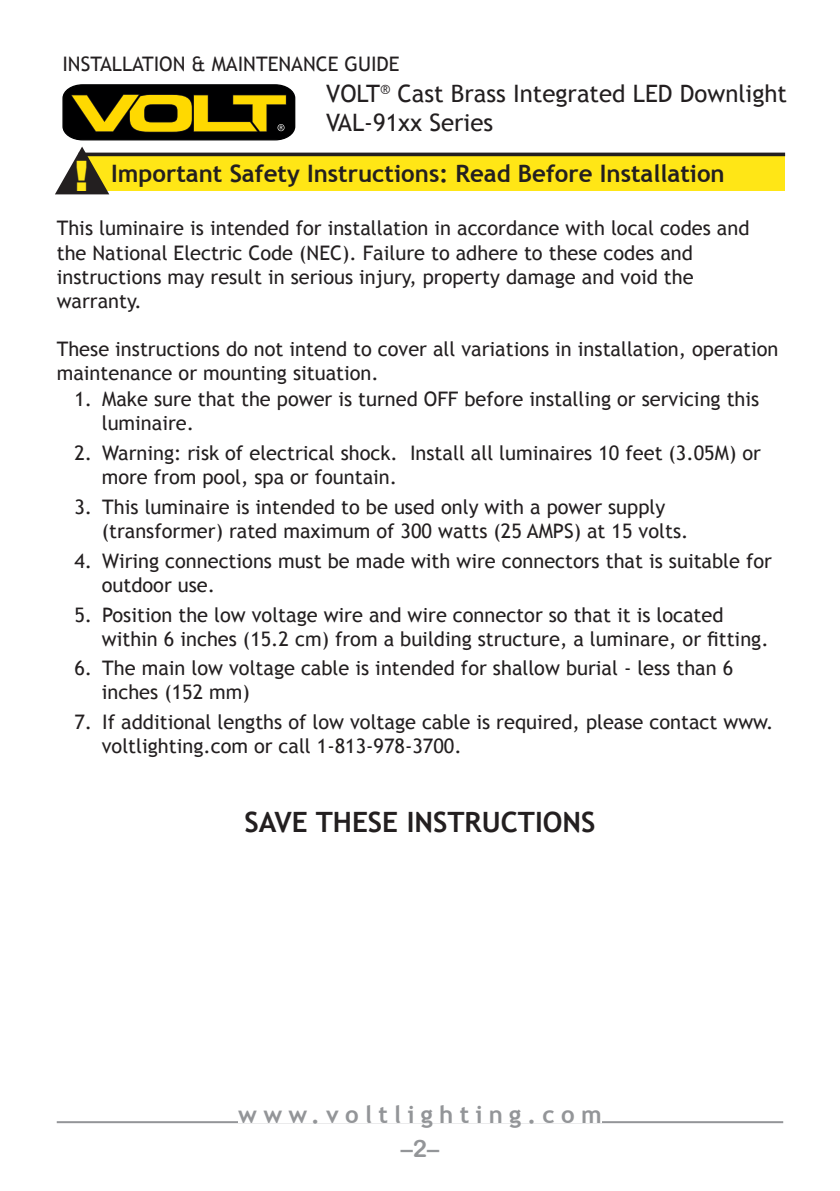
<style>
.page{position:relative;width:840px;height:1191px;background:#fff}
.page>*{position:absolute;margin:0;border:0;box-sizing:border-box;transform-origin:0 0}
.spec_numbers{font:900 42px "Arial";color:#ffe616;scale:1.07 1}
.t1{font:700 28px "Trebuchet MS";color:#231f20}
.t2{font:24px/28.8px "Trebuchet MS";color:#231f20}
.Safety_Heading{font:700 24px "Trebuchet MS";color:#231f20}
.t3{font:700 24px "Trebuchet MS";letter-spacing:.26em;color:#939598}
.t4{font:24px "Arial Rounded MT Bold";color:#939598}
.t5{font:20px/24px "Trebuchet MS";color:#231f20}
</style>
<div class="page">
<hr style="left:57px;top:1121px;width:725px;height:2px;background:#939598">
<div style="left:238px;top:1105px;width:363px;height:18px;background:#fff"></div>
<div style="left:85px;top:154px;width:699px;height:37px;background:#ffe616"></div>
<div style="left:79px;top:153px;width:705px;height:3px;border:2px solid #231f20"></div>
<svg style="left:55px;top:84px;width:240px;height:111px"></svg>
<p class="t5" style="left:62px;top:52px;width:338px">INSTALLATION &amp; MAINTENANCE GUIDE</p>
<p class="t2" style="left:326px;top:79px;width:462px">VOLT<sup>®</sup> Cast Brass Integrated LED Downlight<br>VAL-91xx Series</p>
<p class="spec_numbers" style="left:74px;top:145px;width:16px">!</p>
<p class="Safety_Heading" style="left:111px;top:159px;width:614px">Important Safety Instructions: Read Before Installation</p>
<p class="t5" style="left:57px;top:216px;width:693px">This luminaire is intended for installation in accordance with local codes and the National Electric Code (NEC). Failure to adhere to these codes and</p>
<p class="t5" style="left:57px;top:264px;width:638px">instructions may result in serious injury, property damage and void the</p>
<p class="t5" style="left:57px;top:288px;width:87px">warranty.</p>
<p class="t5" style="left:57px;top:336px;width:722px">These instructions do not intend to cover all variations in installation, operation maintenance or mounting situation.</p>
<p class="t5" style="left:102px;top:387px;width:658px;text-indent:-27px">1. Make sure that the power is turned OFF before installing or servicing this luminaire.</p>
<p class="t5" style="left:102px;top:441px;width:660px;text-indent:-27px">2. Warning: risk of electrical shock. Install all luminaires 10 feet (3.05M) or more from pool, spa or fountain.</p>
<p class="t5" style="left:102px;top:495px;width:587px;text-indent:-27px">3. This luminaire is intended to be used only with a power supply (transformer) rated maximum of 300 watts (25 AMPS) at 15 volts.</p>
<p class="t5" style="left:102px;top:548px;width:671px;text-indent:-27px">4. Wiring connections must be made with wire connectors that is suitable for outdoor use.</p>
<p class="t5" style="left:102px;top:602px;width:668px;text-indent:-27px">5. Position the low voltage wire and wire connector so that it is located within 6 inches (15.2 cm) from a building structure, a luminare, or fitting.</p>
<p class="t5" style="left:102px;top:656px;width:632px;text-indent:-27px">6. The main low voltage cable is intended for shallow burial - less than 6 inches (152 mm)</p>
<p class="t5" style="left:102px;top:710px;width:673px;text-indent:-27px">7. If additional lengths of low voltage cable is required, please contact www. voltlighting.com or call 1-813-978-3700.</p>
<p class="t1" style="left:244px;top:804px;width:352px">SAVE THESE INSTRUCTIONS</p>
<p class="t3" style="left:238px;top:1099px;width:364px">www.voltlighting.com</p>
<p class="t4" style="left:400px;top:1134px;width:40px">–2–</p>
</div>
